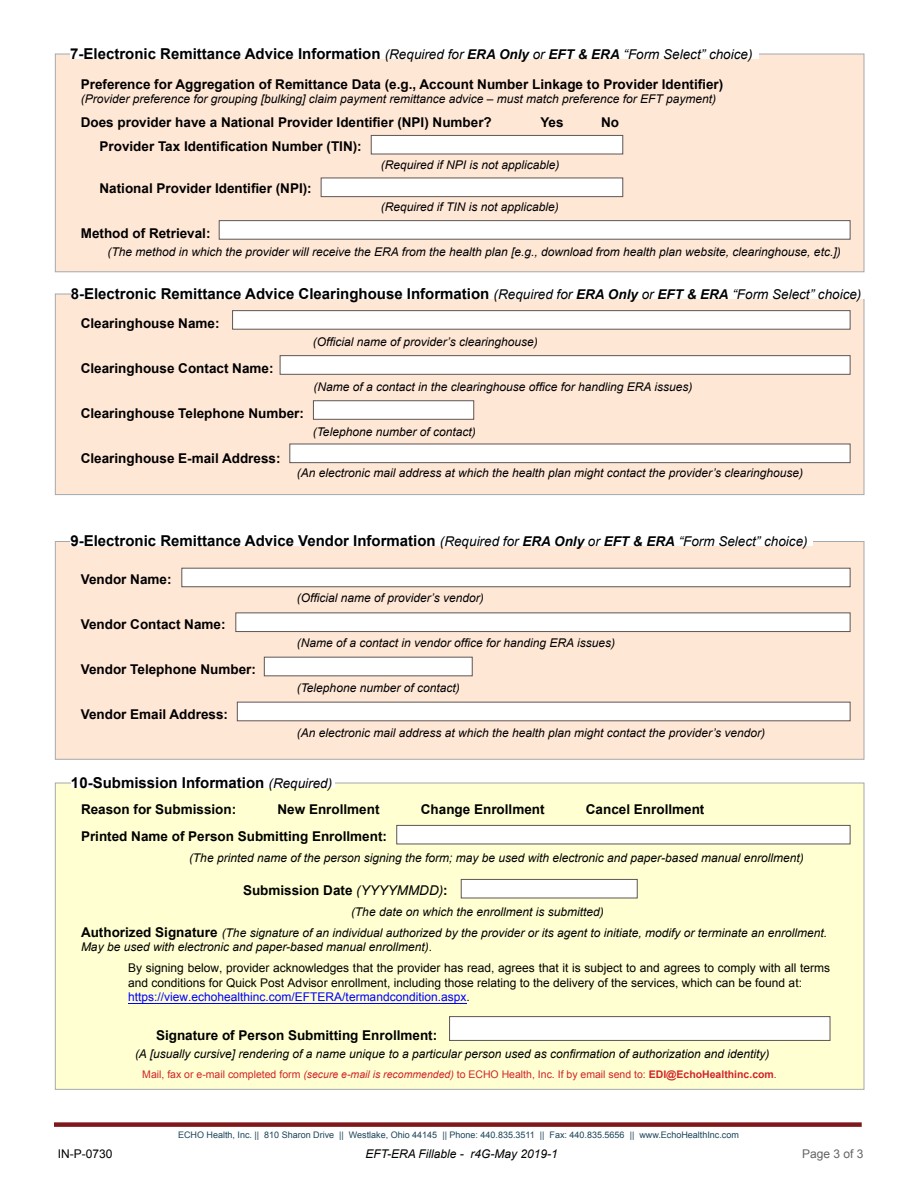
<style>
.page{position:relative;width:918px;height:1188px;background:#fff}
.page>*{position:absolute;margin:0;border:0;box-sizing:border-box;transform-origin:0 0}
.t1{font:700 15px "Arial";color:#000}
.t2{font:700 13.5px "Arial";color:#000}
.t3{font:italic 12px/21px "Arial";color:#000}
.t4{font:12px/21.1px "Arial";color:#000}
.t5{font:12px "Arial";color:#636466}
.t6{font:10.5px "Arial";color:#d2232a}
.t7{font:9px "Arial";color:#1c445a}
.s1{font-weight:400;font-style:italic;font-size:13.5px}
.s2{font-style:italic;font-size:13.5px}
.s3{font-weight:400;font-style:italic}
.s4{font-weight:700;font-style:normal;font-size:13.5px}
.s5{font-style:italic}
.s6{font-style:inherit}
.s7{color:#00f}
.s8{font-weight:700}
</style>
<div class="page">
<div style="left:55px;top:54px;width:809px;height:218px;background:#ffe7d6;border:1px solid #a7a9ac"></div>
<div style="left:55px;top:294px;width:809px;height:201px;background:#ffe7d6;border:1px solid #a7a9ac"></div>
<div style="left:55px;top:783px;width:809px;height:307px;background:#ffffd2;border:1px solid #a7a9ac"></div>
<div style="left:55px;top:541px;width:809px;height:219px;background:#ffe7d6;border:1px solid #a7a9ac"></div>
<div style="left:54px;top:1122px;width:808px;height:5px;background:#7f181b"></div>
<div style="left:396px;top:825px;width:454px;height:19px;background:#fff;border:1px solid #5f5654"></div>
<div style="left:371px;top:135px;width:252px;height:19px;background:#fff;border:1px solid #5f5654"></div>
<div style="left:321px;top:178px;width:302px;height:19px;background:#fff;border:1px solid #5f5654"></div>
<div style="left:219px;top:220px;width:631px;height:20px;background:#fff;border:1px solid #5f5654"></div>
<div style="left:232px;top:310px;width:618px;height:20px;background:#fff;border:1px solid #5f5654"></div>
<div style="left:280px;top:355px;width:570px;height:20px;background:#fff;border:1px solid #5f5654"></div>
<div style="left:313px;top:400px;width:161px;height:20px;background:#fff;border:1px solid #5f5654"></div>
<div style="left:289px;top:444px;width:561px;height:19px;background:#fff;border:1px solid #5f5654"></div>
<div style="left:181px;top:568px;width:669px;height:19px;background:#fff;border:1px solid #5f5654"></div>
<div style="left:235px;top:613px;width:615px;height:19px;background:#fff;border:1px solid #5f5654"></div>
<div style="left:264px;top:657px;width:209px;height:19px;background:#fff;border:1px solid #5f5654"></div>
<div style="left:237px;top:702px;width:613px;height:19px;background:#fff;border:1px solid #5f5654"></div>
<div style="left:449px;top:1016px;width:381px;height:25px;background:#fff;border:1px solid #5f5654"></div>
<div style="left:461px;top:879px;width:177px;height:19px;background:#fff;border:1px solid #5f5654"></div>
<div style="left:70px;top:48px;width:689px;height:11px;background:#fff"></div>
<div style="left:71px;top:288px;width:796px;height:11px;background:#fff"></div>
<div style="left:71px;top:777px;width:263px;height:11px;background:#fff"></div>
<div style="left:70px;top:535px;width:743px;height:11px;background:#fff"></div>
<hr style="left:128px;top:1003px;width:338px;height:1px;background:#00f">
<p class="t1" style="left:70px;top:44px;width:684px">7-Electronic Remittance Advice Information <span class="s1">(Required for</span> <span class="s2">ERA Only</span> <span class="s1">or</span> <span class="s2">EFT &amp; ERA</span> <span class="s1">“Form Select” choice)</span></p>
<p class="t2" style="left:81px;top:75px;width:644px">Preference for Aggregation of Remittance Data (e.g., Account Number Linkage to Provider Identifier)</p>
<p class="t3" style="left:81px;top:89px;width:637px">(Provider preference for grouping [bulking] claim payment remittance advice – must match preference for EFT payment)</p>
<p class="t2" style="left:81px;top:113px;width:413px">Does provider have a National Provider Identifier (NPI) Number?</p>
<p class="t2" style="left:540px;top:113px;width:25px">Yes</p>
<p class="t2" style="left:601px;top:113px;width:19px">No</p>
<p class="t2" style="left:100px;top:137px;width:264px">Provider Tax Identification Number (TIN):</p>
<p class="t3" style="left:381px;top:155px;width:180px">(Required if NPI is not applicable)</p>
<p class="t2" style="left:100px;top:179px;width:214px">National Provider Identifier (NPI):</p>
<p class="t3" style="left:381px;top:197px;width:180px">(Required if TIN is not applicable)</p>
<p class="t2" style="left:81px;top:224px;width:131px">Method of Retrieval:</p>
<p class="t3" style="left:107px;top:242px;width:735px">(The method in which the provider will receive the ERA from the health plan [e.g., download from health plan website, clearinghouse, etc.])</p>
<p class="t1" style="left:71px;top:284px;width:792px">8-Electronic Remittance Advice Clearinghouse Information <span class="s1">(Required for</span> <span class="s2">ERA Only</span> <span class="s1">or</span> <span class="s2">EFT &amp; ERA</span> <span class="s1">“Form Select” choice)</span></p>
<p class="t2" style="left:81px;top:314px;width:140px">Clearinghouse Name:</p>
<p class="t2" style="left:81px;top:359px;width:194px">Clearinghouse Contact Name:</p>
<p class="t2" style="left:81px;top:404px;width:225px">Clearinghouse Telephone Number:</p>
<p class="t2" style="left:81px;top:449px;width:201px">Clearinghouse E-mail Address:</p>
<p class="t3" style="left:313px;top:331px;width:226px">(Official name of provider’s clearinghouse)</p>
<p class="t3" style="left:313px;top:376px;width:381px">(Name of a contact in the clearinghouse office for handling ERA issues)</p>
<p class="t3" style="left:313px;top:421px;width:164px">(Telephone number of contact)</p>
<p class="t3" style="left:297px;top:463px;width:508px">(An electronic mail address at which the health plan might contact the provider’s clearinghouse)</p>
<p class="t1" style="left:70px;top:530px;width:739px">9-Electronic Remittance Advice Vendor Information <span class="s1">(Required for</span> <span class="s2">ERA Only</span> <span class="s1">or</span> <span class="s2">EFT &amp; ERA</span> <span class="s1">“Form Select” choice)</span></p>
<p class="t2" style="left:81px;top:571px;width:92px">Vendor Name:</p>
<p class="t2" style="left:81px;top:616px;width:146px">Vendor Contact Name:</p>
<p class="t2" style="left:81px;top:661px;width:177px">Vendor Telephone Number:</p>
<p class="t2" style="left:81px;top:706px;width:149px">Vendor Email Address:</p>
<p class="t3" style="left:297px;top:588px;width:188px">(Official name of provider’s vendor)</p>
<p class="t3" style="left:297px;top:633px;width:320px">(Name of a contact in vendor office for handing ERA issues)</p>
<p class="t3" style="left:297px;top:678px;width:164px">(Telephone number of contact)</p>
<p class="t3" style="left:297px;top:723px;width:470px">(An electronic mail address at which the health plan might contact the provider’s vendor)</p>
<p class="t1" style="left:71px;top:773px;width:263px">10-Submission Information <span class="s1">(Required)</span></p>
<p class="t2" style="left:81px;top:800px;width:157px">Reason for Submission:</p>
<p class="t2" style="left:278px;top:800px;width:104px">New Enrollment</p>
<p class="t2" style="left:421px;top:800px;width:125px">Change Enrollment</p>
<p class="t2" style="left:586px;top:800px;width:120px">Cancel Enrollment</p>
<p class="t2" style="left:81px;top:827px;width:308px">Printed Name of Person Submitting Enrollment:</p>
<p class="t3" style="left:189px;top:847px;width:616px">(The printed name of the person signing the form; may be used with electronic and paper-based manual enrollment)</p>
<p class="t2" style="left:243px;top:881px;width:206px">Submission Date <span class="s3">(YYYYMMDD)</span>:</p>
<p class="t3" style="left:81px;top:901px;width:748px;text-indent:270px">(The date on which the enrollment is submitted)<br><span class="s4">Authorized Signature</span> (The signature of an individual authorized by the provider or its agent to initiate, modify or terminate an enrollment.</p>
<p class="t4" style="left:128px;top:936px;width:704px;text-indent:-47px"><span class="s5">May be used with electronic and paper-based manual enrollment)</span>.<br>By signing below, provider acknowledges that the provider has read, agrees that it is subject to and agrees to comply with all terms</p>
<p class="t4" style="left:128px;top:975px;width:675px;line-height:14.4px">and conditions for Quick Post Advisor enrollment, including those relating to the delivery of the services, which can be found <span class="s6">at: </span><span class="s7">https://view.echohealthinc.com/EFTERA/termandcondition.aspx</span><span class="s6">.</span></p>
<p class="t2" style="left:156px;top:1026px;width:283px">Signature of Person Submitting Enrollment:</p>
<p class="t3" style="left:135px;top:1043px;width:636px">(A [usually cursive] rendering of a name unique to a particular person used as confirmation of authorization and identity)</p>
<p class="t6" style="left:142px;top:1068px;width:636px">Mail, fax or e-mail completed form <span class="s5">(secure e-mail is recommended)</span> to ECHO Health, Inc. If by email send to: <span class="s8">EDI@EchoHealthinc.com</span>.</p>
<p class="t4" style="left:58px;top:1143px;width:56px">IN-P-0730</p>
<p class="t7" style="left:178px;top:1129px;width:562px">ECHO Health, Inc. || 810 Sharon Drive || Westlake, Ohio 44145 || Phone: 440.835.3511 || Fax: 440.835.5656 || www.EchoHealthInc.com</p>
<p class="t3" style="left:365px;top:1143px;width:194px">EFT-ERA Fillable - r4G-May 2019-1</p>
<p class="t5" style="left:802px;top:1146px;width:63px">Page 3 of 3</p>
</div>
